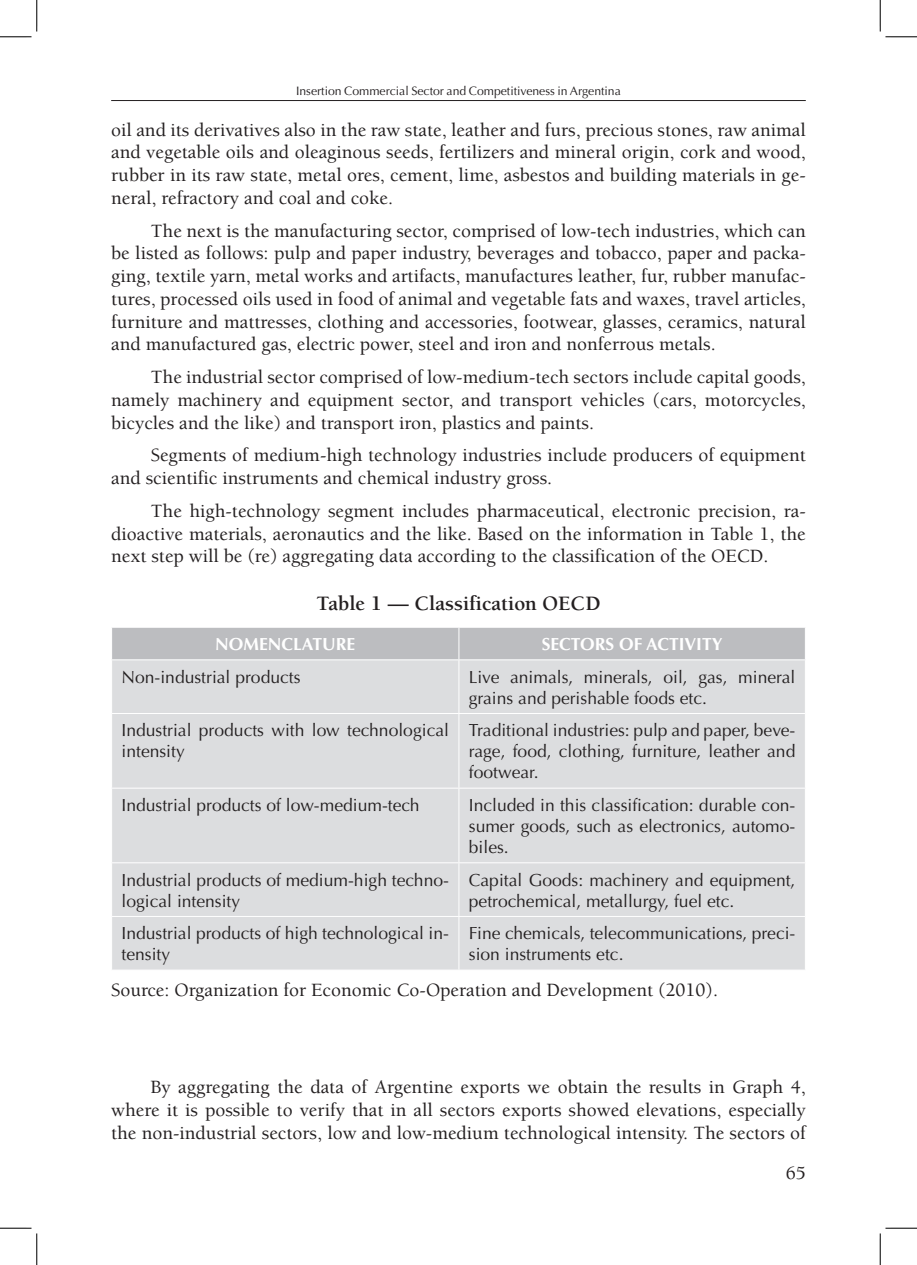
<style>
.page{position:relative;width:917px;height:1265px;background:#fff}
.page>*{position:absolute;margin:0;border:0;box-sizing:border-box;transform-origin:0 0}
.t1{font:700 21px "Berkeley";color:#231f20}
.t2{font:500 19.25px/22.8px "Berkeley";color:#231f20;text-align:justify}
.t3{font:17.5px/21px "Optima";color:#231f20}
.t4{font:700 17.5px "Optima";color:#fff}
.t5{font:12.25px "Optima";color:#231f20}
</style>
<div class="page">
<hr style="left:111px;top:100px;width:695px;height:1px;background:#231f20">
<div style="left:112px;top:627px;width:693px;height:32px;background:#bcbdc0"></div>
<div style="left:112px;top:660px;width:693px;height:309px;background:#dcdddf"></div>
<hr style="left:458px;top:627px;width:1px;height:32px;background:#fff">
<hr style="left:458px;top:660px;width:1px;height:53px;background:#fff">
<hr style="left:111px;top:713px;width:348px;height:1px;background:#fff">
<hr style="left:459px;top:713px;width:347px;height:1px;background:#fff">
<hr style="left:458px;top:713px;width:1px;height:74px;background:#fff">
<hr style="left:111px;top:787px;width:348px;height:1px;background:#fff">
<hr style="left:459px;top:787px;width:347px;height:1px;background:#fff">
<hr style="left:458px;top:788px;width:1px;height:74px;background:#fff">
<hr style="left:111px;top:862px;width:348px;height:1px;background:#fff">
<hr style="left:459px;top:862px;width:347px;height:1px;background:#fff">
<hr style="left:458px;top:863px;width:1px;height:52px;background:#fff">
<hr style="left:111px;top:915px;width:348px;height:1px;background:#fff">
<hr style="left:459px;top:915px;width:347px;height:1px;background:#fff">
<hr style="left:458px;top:916px;width:1px;height:53px;background:#fff">
<hr style="left:0;top:36px;width:32px;height:1px;background:#000">
<hr style="left:885px;top:36px;width:32px;height:1px;background:#000">
<hr style="left:0;top:1227px;width:32px;height:1px;background:#000">
<hr style="left:885px;top:1227px;width:32px;height:1px;background:#000">
<hr style="left:36px;top:0;width:1px;height:32px;background:#000">
<hr style="left:36px;top:1233px;width:1px;height:31px;background:#000">
<hr style="left:880px;top:0;width:1px;height:32px;background:#000">
<hr style="left:880px;top:1233px;width:1px;height:31px;background:#000">
<p class="t5" style="left:296px;top:84px;width:326px">I nsertion Commercial Sector and Competitiveness in Argentina</p>
<p class="t2" style="left:111px;top:118px;width:696px">oil and its derivatives also in the raw state, leather and furs, precious stones, raw animal and vegetable oils and oleaginous seeds, fertilizers and mineral origin, cork and wood, rubber in its raw state, metal ores, cement, lime, asbestos and building materials in ge&shy;neral, refractory and coal and coke.</p>
<p class="t2" style="left:111px;top:219px;width:696px;text-indent:40px">The next is the manufacturing sector, comprised of low-tech industries, which can be listed as follows: pulp and paper industry, beverages and tobacco, paper and packa&shy;ging, textile yarn, metal works and artifacts, manufactures leather, fur, rubber manufac&shy;tures, processed oils used in food of animal and vegetable fats and waxes, travel articles, furniture and mattresses, clothing and accessories, footwear, glasses, ceramics, natural and manufactured gas, electric power, steel and iron and nonferrous metals.</p>
<p class="t2" style="left:111px;top:366px;width:696px;text-indent:40px">The industrial sector comprised of low-medium-tech sectors include capital goods, namely machinery and equipment sector, and transport vehicles (cars, motorcycles, bicycles and the like) and transport iron, plastics and paints.</p>
<p class="t2" style="left:111px;top:444px;width:696px;text-indent:40px">Segments of medium-high technology industries include producers of equipment and scientific instruments and chemical industry gross.</p>
<p class="t2" style="left:111px;top:499px;width:696px;text-indent:40px">The high-technology segment includes pharmaceutical, electronic precision, ra&shy;dioactive materials, aeronautics and the like. Based on the information in Table 1, the next step will be (re) aggregating data according to the classification of the OECD.</p>
<p class="t1" style="left:316px;top:592px;width:242px">Table 1 — Classification OECD</p>
<p class="t4" style="left:215px;top:633px;width:56px">NOMENCLAT</p>
<p class="t4" style="left:322px;top:633px;width:24px">URE</p>
<p class="t4" style="left:542px;top:633px;width:21px">SECTORS</p>
<p class="t4" style="left:619px;top:633px;width:105px">OF ACTIVITY</p>
<p class="t3" style="left:122px;top:666px;width:180px">Non-industrial products</p>
<p class="t3" style="left:469px;top:666px;width:328px">Live animals, minerals, oil, gas, mineral grains and perishable foods etc.</p>
<p class="t3" style="left:122px;top:719px;width:329px">I ndustrial products with low technological intensity</p>
<p class="t3" style="left:469px;top:719px;width:328px;text-align:justify">Traditional industries: pulp and paper, beve&shy;rage, food, clothing, furniture, leather and footwear.</p>
<p class="t3" style="left:122px;top:794px;width:300px">I ndustrial products of low-medium-tech</p>
<p class="t3" style="left:469px;top:794px;width:328px;text-align:justify">I ncluded in this classification: durable con&shy;sumer goods, such as electronics, automo&shy;biles.</p>
<p class="t3" style="left:122px;top:869px;width:329px">I ndustrial products of medium-high techno&shy;logical intensity</p>
<p class="t3" style="left:469px;top:869px;width:328px">Capital Goods: machinery and equipment, petrochemical, metallurgy, fuel etc.</p>
<p class="t3" style="left:122px;top:922px;width:329px">I ndustrial products of high technological in&shy;tensity</p>
<p class="t3" style="left:469px;top:922px;width:328px">Fine chemicals, telecommunications, preci&shy;sion instruments etc.</p>
<p class="t2" style="left:111px;top:978px;width:608px">Source: Organization for Economic Co-Operation and Development (2010).</p>
<p class="t2" style="left:111px;top:1076px;width:696px;text-indent:40px">By aggregating the data of Argentine exports we obtain the results in Graph 4, where it is possible to verify that in all sectors exports showed elevations, especially the non-industrial sectors, low and low-medium technological intensity. The sectors of</p>
<p class="t2" style="left:786px;top:1161px;width:21px">65</p>
</div>
